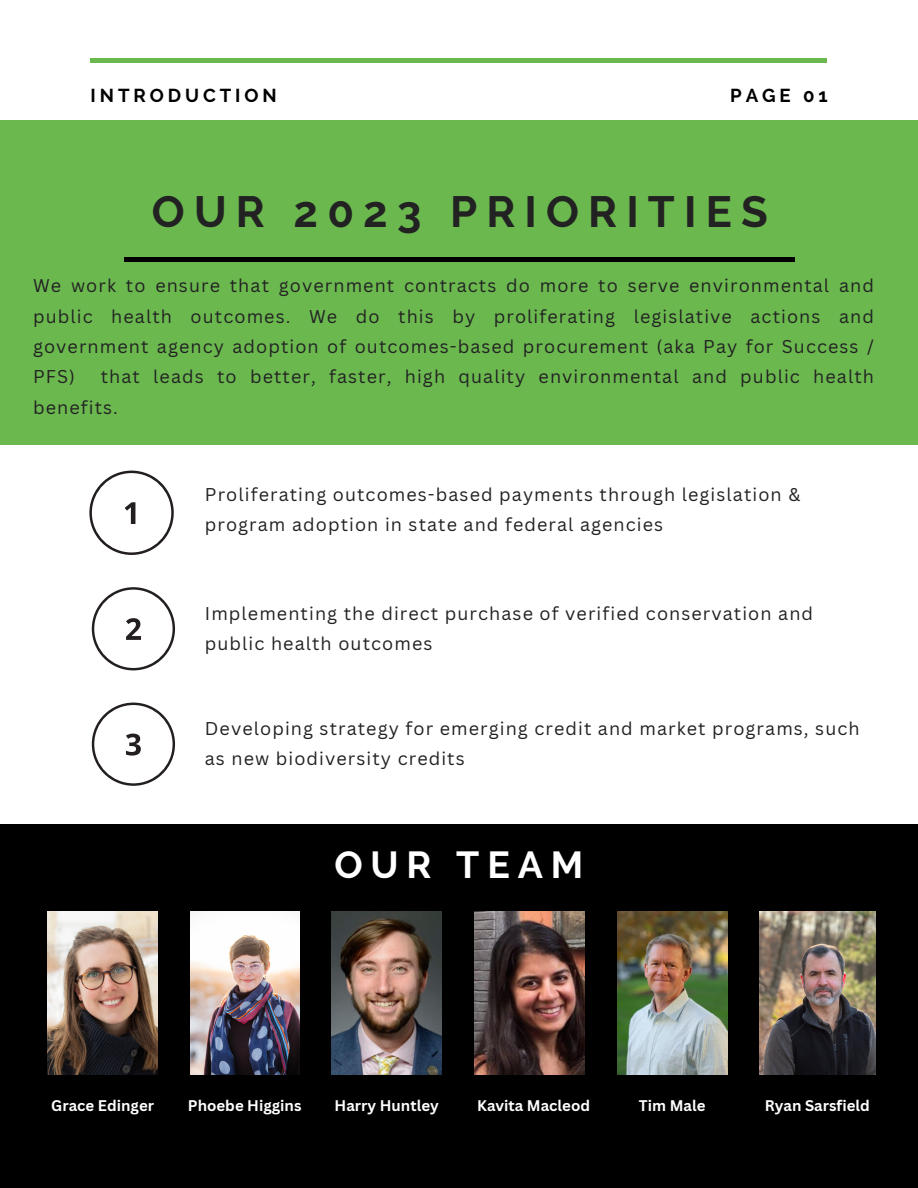
<style>
.page{position:relative;width:918px;height:1188px;background:#fff}
.page>*{position:absolute;margin:0;border:0;box-sizing:border-box;transform-origin:0 0}
.t1{font:700 43.65px "Raleway";letter-spacing:.21em;color:#222}
.t2{font:700 37.5px "Raleway";letter-spacing:.21em;color:#fff}
.t3{font:700 18.6px "Raleway";letter-spacing:.21em;color:#000}
.t4{font:18px/30.3px "Canva Sans";letter-spacing:.06em;color:#222}
.t5{font:700 15px "Canva Sans";color:#fff}
</style>
<div class="page">
<hr style="left:91px;top:59px;width:736px;height:3px;background:#6bb84f">
<div style="left:0;top:121px;width:918px;height:324px;background:#6bb84f"></div>
<hr style="left:124px;top:258px;width:671px;height:3px;background:#000">
<div style="left:0;top:825px;width:918px;height:363px;background:#000"></div>
<img style="left:47px;top:912px;width:111px;height:163px">
<img style="left:331px;top:912px;width:111px;height:163px">
<img style="left:190px;top:912px;width:109px;height:163px">
<img style="left:474px;top:912px;width:111px;height:163px">
<img style="left:617px;top:912px;width:110px;height:163px">
<svg style="left:89px;top:471px;width:85px;height:84px"></svg>
<svg style="left:92px;top:587px;width:83px;height:83px"></svg>
<svg style="left:92px;top:703px;width:83px;height:83px"></svg>
<img style="left:760px;top:912px;width:116px;height:163px">
<p class="t3" style="left:91px;top:84px;width:188px">INTRODUCTION</p>
<p class="t3" style="left:730px;top:84px;width:99px">PAGE 01</p>
<p class="t1" style="left:152px;top:186px;width:617px">OUR 2023 PRIORITIES</p>
<p class="t4" style="left:33px;top:270px;width:842px;text-align:justify">We work to ensure that government contracts do more to serve environmental and public health outcomes. We do this by proliferating legislative actions and government agency adoption of outcomes-based procurement (aka Pay for Success / PFS)</p>
<p class="t4" style="left:33px;top:361px;width:842px;text-indent:68px">that leads to better, faster, high quality environmental and public health benefits.</p>
<p class="t4" style="left:205px;top:479px;width:597px">Proliferating outcomes-based payments through legislation &amp; program adoption in state and federal agencies</p>
<p class="t4" style="left:205px;top:597px;width:610px">Implementing the direct purchase of verified conservation and public health outcomes</p>
<p class="t4" style="left:205px;top:713px;width:656px">Developing strategy for emerging credit and market programs, such as new biodiversity credits</p>
<p class="t2" style="left:334px;top:843px;width:250px">OUR TEAM</p>
<p class="t5" style="left:51px;top:1095px;width:104px">Grace Edinger</p>
<p class="t5" style="left:188px;top:1095px;width:115px">Phoebe Higgins</p>
<p class="t5" style="left:335px;top:1095px;width:106px">Harry Huntley</p>
<p class="t5" style="left:477px;top:1095px;width:114px">Kavita Macleod</p>
<p class="t5" style="left:639px;top:1095px;width:68px">Tim Male</p>
<p class="t5" style="left:765px;top:1095px;width:106px">Ryan Sarsfield</p>
</div>
